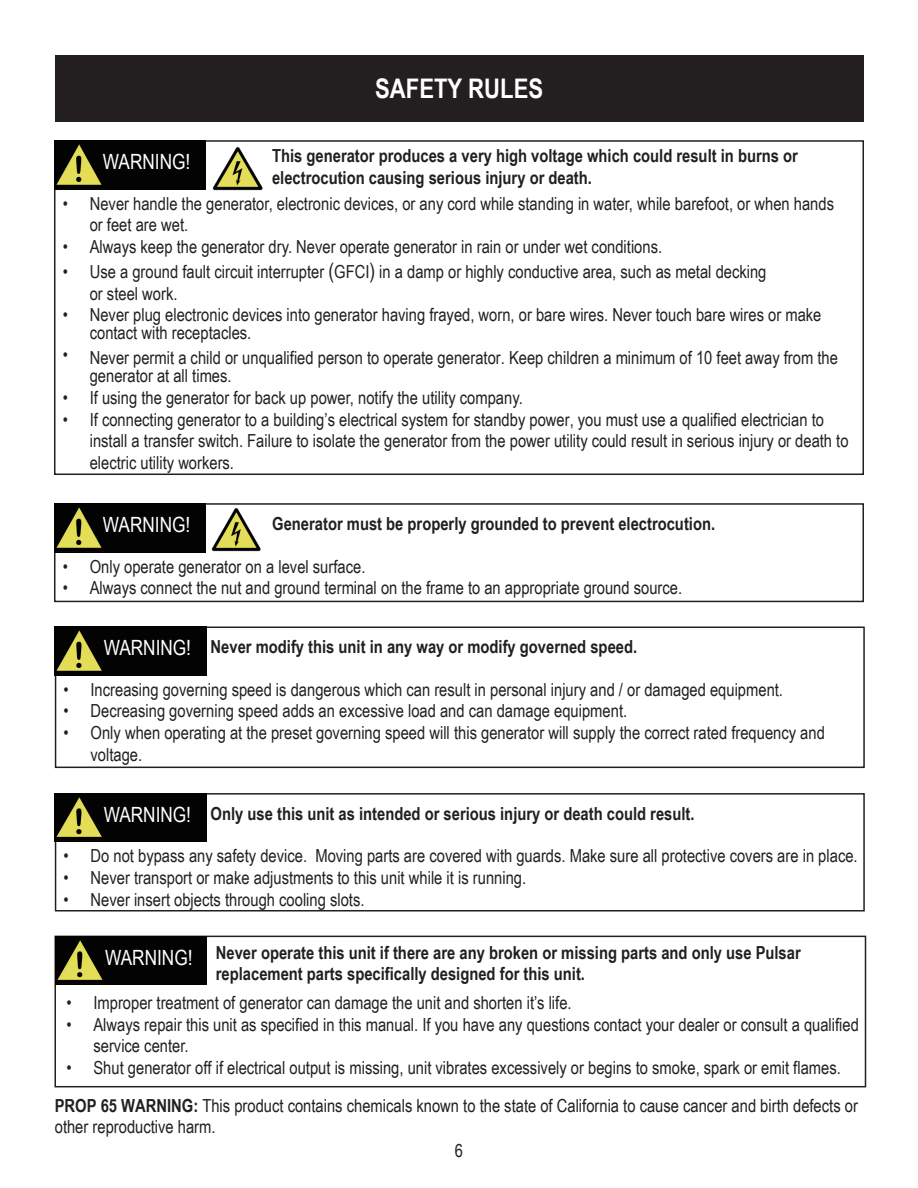
<style>
.page{position:relative;width:918px;height:1188px;background:#fff}
.page>*{position:absolute;margin:0;border:0;box-sizing:border-box;transform-origin:0 0}
.t1{font:700 27px "Arial Narrow";color:#fff}
.t2{font:21px "Arial Narrow";color:#fff}
.t3{font:18px/21.6px "Arial Narrow";color:#231f20}
.t4{font:700 18px/21.6px "Arial Narrow";color:#231f20}
.s1{font-size:21px}
.s2{font-style:inherit}
.s3{font-weight:400;font-size:21px;color:#fff}
.s4{font-weight:700}
</style>
<div class="page">
<div style="left:55px;top:936px;width:811px;height:151px;border:2px solid #231f20"></div>
<img style="left:55px;top:936px;width:151px;height:49px">
<div style="left:55px;top:793px;width:810px;height:119px;border:2px solid #231f20"></div>
<img style="left:55px;top:793px;width:151px;height:49px">
<div style="left:55px;top:55px;width:808px;height:67px;background:#231f20"></div>
<div style="left:55px;top:627px;width:810px;height:141px;border:2px solid #231f20"></div>
<img style="left:55px;top:627px;width:151px;height:48px">
<div style="left:54px;top:140px;width:810px;height:335px;border:2px solid #231f20"></div>
<img style="left:55px;top:141px;width:151px;height:49px">
<div style="left:54px;top:503px;width:810px;height:99px;border:2px solid #231f20"></div>
<img style="left:55px;top:504px;width:151px;height:49px">
<img style="left:211px;top:508px;width:50px;height:44px">
<img style="left:212px;top:147px;width:51px;height:44px">
<h1 class="t1" style="left:375px;top:68px;width:170px">SAFETY RULES</h1>
<p class="t2" style="left:103px;top:146px;width:89px">WARNING!</p>
<p class="t4" style="left:272px;top:144px;width:527px">This generator produces a very high voltage which could result in burns or electrocution causing serious injury or death.</p>
<p class="t3" style="left:90px;top:192px;width:746px;text-indent:-27px">• Never handle the generator, electronic devices, or any cord while standing in water, while barefoot, or when hands or feet are wet.</p>
<p class="t3" style="left:63px;top:235px;width:601px">• Always keep the generator dry. Never operate generator in rain or under wet conditions.</p>
<p class="t3" style="left:90px;top:260px;width:678px;text-indent:-27px">• Use a ground fault circuit interrupter <span class="s1">(</span><span class="s2">GFCI</span><span class="s1">)</span> in a damp or highly conductive area, such as metal decking or steel work.</p>
<p class="t3" style="left:63px;top:303px;width:760px">• Never plug electronic devices into generator having frayed, worn, or bare wires. Never touch bare wires or make</p>
<p class="t3" style="left:90px;top:346px;width:750px">Never permit a child or unqualified person to operate generator. Keep children a minimum of 10 feet away from the</p>
<p class="t3" style="left:90px;top:321px;width:163px">contact with receptacles.</p>
<p class="t3" style="left:63px;top:343px;width:7px">•</p>
<p class="t3" style="left:90px;top:365px;width:143px">generator at all times.</p>
<p class="t3" style="left:90px;top:386px;width:760px;text-indent:-27px">• If using the generator for back up power, notify the utility company.<br>If connecting generator to a building’s electrical system for standby power, you must use a qualified electrician to install a transfer switch. Failure to isolate the generator from the power utility could result in serious injury or death to electric utility workers.</p>
<p class="t3" style="left:63px;top:408px;width:7px">•</p>
<p class="t2" style="left:103px;top:509px;width:89px">WARNING!</p>
<p class="t4" style="left:272px;top:512px;width:444px">Generator must be properly grounded to prevent electrocution.</p>
<p class="t3" style="left:63px;top:555px;width:304px">• Only operate generator on a level surface.</p>
<p class="t3" style="left:63px;top:576px;width:621px">• Always connect the nut and ground terminal on the frame to an appropriate ground source.</p>
<p class="t4" style="left:104px;top:635px;width:535px"><span class="s3">WARNING!</span> Never modify this unit in any way or modify governed speed.</p>
<p class="t3" style="left:64px;top:678px;width:721px">• Increasing governing speed is dangerous which can result in personal injury and / or damaged equipment.</p>
<p class="t3" style="left:64px;top:700px;width:565px">• Decreasing governing speed adds an excessive load and can damage equipment.</p>
<p class="t3" style="left:91px;top:721px;width:736px;text-indent:-27px">• Only when operating at the preset governing speed will this generator will supply the correct rated frequency and voltage.</p>
<p class="t2" style="left:104px;top:799px;width:89px">WARNING!</p>
<p class="t4" style="left:211px;top:802px;width:485px">Only use this unit as intended or serious injury or death could result.</p>
<p class="t3" style="left:64px;top:845px;width:796px">• Do not bypass any safety device. Moving parts are covered with guards. Make sure all protective covers are in place.</p>
<p class="t3" style="left:64px;top:866px;width:464px">• Never transport or make adjustments to this unit while it is running.</p>
<p class="t3" style="left:64px;top:888px;width:303px">• Never insert objects through cooling slots.</p>
<p class="t2" style="left:105px;top:942px;width:89px">WARNING!</p>
<p class="t4" style="left:216px;top:941px;width:586px">Never operate this unit if there are any broken or missing parts and only use Pulsar replacement parts specifically designed for this unit.</p>
<p class="t3" style="left:93px;top:991px;width:767px;text-indent:-27px">• Improper treatment of generator can damage the unit and shorten it’s life.<br>Always repair this unit as specified in this manual. If you have any questions contact your dealer or consult a qualified</p>
<p class="t3" style="left:93px;top:1056px;width:749px">Shut generator off if electrical output is missing, unit vibrates excessively or begins to smoke, spark or emit flames.</p>
<p class="t3" style="left:66px;top:1013px;width:7px">•</p>
<p class="t3" style="left:93px;top:1034px;width:97px">service center.</p>
<p class="t3" style="left:66px;top:1056px;width:7px">•</p>
<p class="t3" style="left:55px;top:1094px;width:805px"><span class="s4">PROP 65 WARNING:</span> This product contains chemicals known to the state of California to cause cancer and birth defects or other reproductive harm.</p>
<p class="t3" style="left:455px;top:1139px;width:10px">6</p>
</div>
